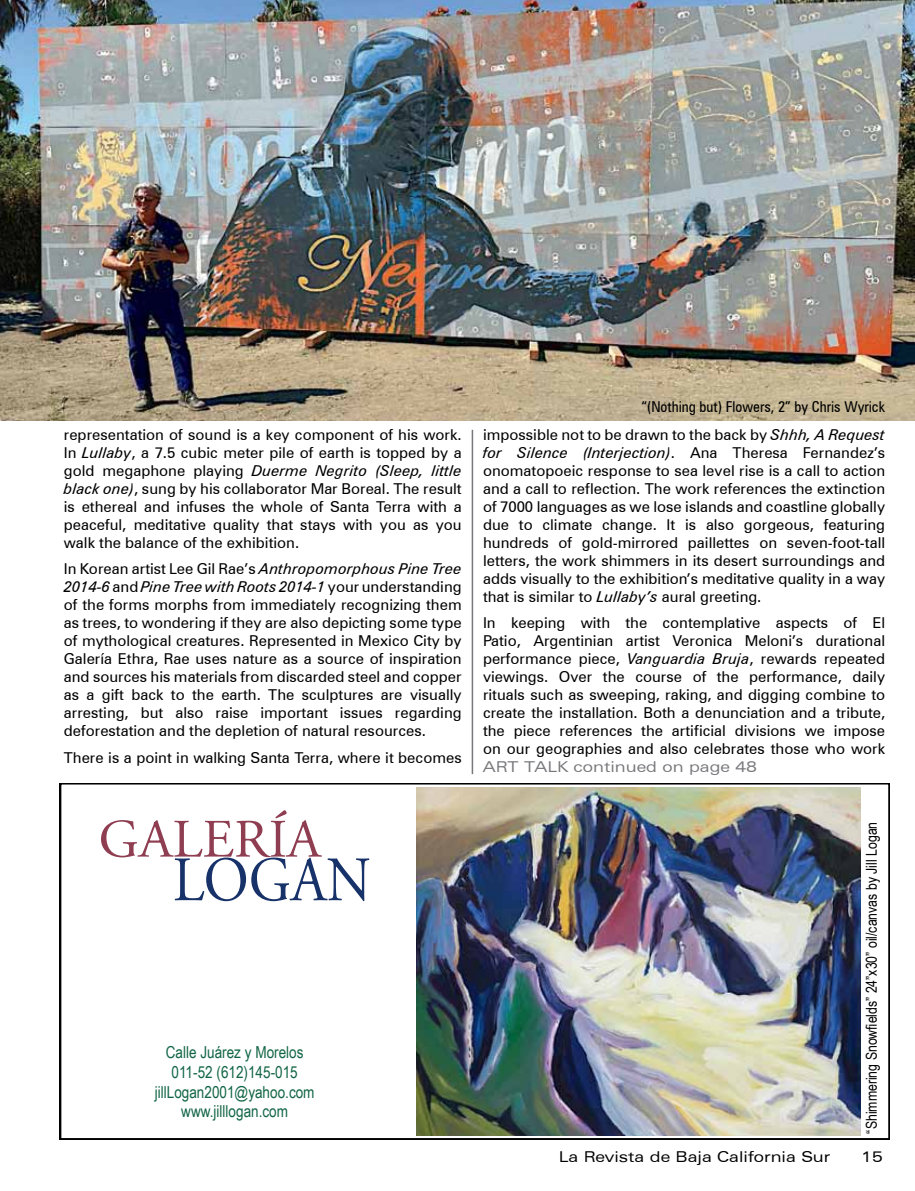
<style>
.page{position:relative;width:915px;height:1191px;background:#fff}
.page>*{position:absolute;margin:0;border:0;box-sizing:border-box;transform-origin:0 0}
.t1{font:63px "Adobe Garamond Pro";color:#173169;scale:.9 1}
.t2{font:54px "Adobe Garamond Pro";color:#8f3d51}
.t3{font:16.5px/19.8px "Arial Narrow";color:#116546;text-align:center}
.t4{font:15px/18px "Zurich BT";color:#000;text-align:justify}
.t5{font:condensed 15px/27.8px "Zurich BT";color:#000;text-align:right}
.t6{font:15px "Arial Narrow";color:#000}
.t7{font:expanded 15px "Zurich BT";color:#000}
.t8{font:expanded 15px "Zurich BT";color:#77787b}
.s1{font-style:italic}
.s2{font-stretch:normal}
.s3{font-style:italic;font-stretch:normal}
</style>
<div class="page">
<img style="left:0;top:0;width:914px;height:421px">
<hr style="left:471px;top:430px;width:2px;height:344px;background:#77787b">
<svg style="left:59px;top:783px;width:829px;height:356px"></svg>
<img style="left:416px;top:787px;width:443px;height:348px">
<p class="t4" style="left:64px;top:425px;width:399px">representation of sound is a key component of his work.<br>I n <span class="s1">Lullaby</span>, a 7.5 cubic meter pile of earth is topped by a gold megaphone playing <span class="s1">Duerme Negrito (Sleep, little black one)</span>, sung by his collaborator Mar Boreal. The result is ethereal and infuses the whole of Santa Terra with a peaceful, meditative quality that stays with you as you walk the balance of the exhibition.</p>
<p class="t4" style="left:64px;top:559px;width:399px">I n Korean artist Lee Gil Rae’s <span class="s1">Anthropomorphous Pine Tree 2014-6</span> and <span class="s1">Pine Tree with Roots 2014-1</span> your understanding of the forms morphs from immediately recognizing them as trees, to wondering if they are also depicting some type of mythological creatures. Represented in M exico City by Galería Ethra, Rae uses nature as a source of inspiration and sources his materials from discarded steel and copper as a gift back to the earth. The sculptures are visually arresting, but also raise important issues regarding deforestation and the depletion of natural resources.</p>
<p class="t4" style="left:64px;top:748px;width:399px">There is a point in walking Santa Terra, where it becomes</p>
<h2 class="t2" style="left:98px;top:807px;width:224px">GALERÍA</h2>
<h1 class="t1" style="left:173px;top:842px;width:221px">LOGAN</h1>
<p class="t3" style="left:155px;top:1041px;width:161px">Calle Juárez y Morelos<br>011-52 (612)145-015 jillLogan2001@yahoo.com www.jilllogan.com</p>
<p class="t5" style="left:483px;top:392px;width:403px">“(Nothing but) Flowers, 2” by Chris Wyrick<br><span class="s2">impossible not to be drawn to the back by</span> <span class="s3">Shhh, A Request</span></p>
<p class="t4" style="left:483px;top:442px;width:403px"><span class="s1">for Silence (Interjection)</span>. Ana Theresa Fernandez’s onomatopoeic response to sea level rise is a call to action and a call to reflection. The work references the extinction of 7000 languages as we lose islands and coastline globally due to climate change. It is also gorgeous, featuring hundreds of gold-mirrored paillettes on seven-foot-tall letters, the work shimmers in its desert surroundings and adds visually to the exhibition’s meditative quality in a way that is similar to <span class="s1">Lullaby’s</span> aural greeting.</p>
<p class="t4" style="left:483px;top:613px;width:403px">I n keeping with the contemplative aspects of El Patio, Argentinian artist Veronica Meloni’s durational performance piece, <span class="s1">Vanguardia Bruja</span>, rewards repeated viewings. Over the course of the performance, daily rituals such as sweeping, raking, and digging combine to create the installation. Both a denunciation and a tribute, the piece references the artificial divisions we impose on our geographies and also celebrates those who work</p>
<p class="t8" style="left:483px;top:758px;width:275px">ART TALK continued on page 48</p>
<p class="t6" style="left:860px;top:1133px;width:313px;rotate:-90deg">“Shimmering Snowfields” 24”x30” oil/canvas by Jill Logan</p>
<p class="t7" style="left:558px;top:1148px;width:273px">La Revista de Baja California Sur</p>
<p class="t7" style="left:860px;top:1148px;width:23px">15</p>
</div>
